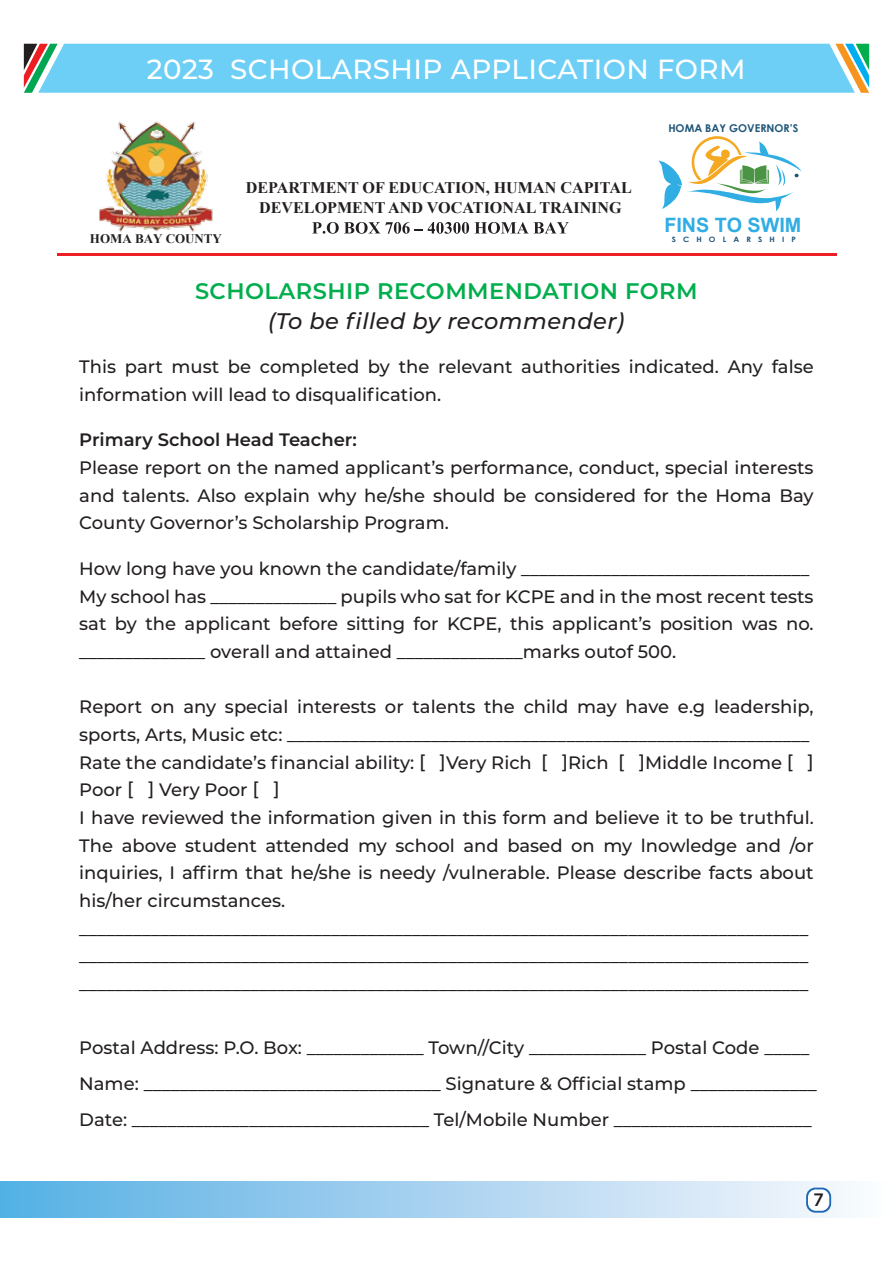
<style>
.page{position:relative;width:893px;height:1263px;background:#fff}
.page>*{position:absolute;margin:0;border:0;box-sizing:border-box;transform-origin:0 0}
.t1{font:500 27.6px "Montserrat";letter-spacing:.015em;color:#fff}
.t2{font:600 22.5px "Montserrat";letter-spacing:.02em;color:#00ae4d}
.t3{font:italic 500 22.5px "Montserrat";letter-spacing:.02em;color:#231f20}
.t4{font:700 19.8px "Arial";color:#30ade3}
.t5{font:500 18px/27.6px "Montserrat";color:#231f20}
.t6{font:600 18px "Montserrat";color:#231f20}
.t7{font:500 18px "Gotham";color:#231f20}
.t8{font:700 16.05px/19.4px "Times New Roman";color:#231f20;text-align:center}
.t9{font:700 13.05px "Times New Roman";letter-spacing:-.005em;color:#231f20}
.t10{font:700 10.8px "Century Gothic";color:#1e5479}
.t11{font:700 7.35px "Century Gothic";letter-spacing:.9em;color:#1e5479;scale:1.08 1}
</style>
<div class="page">
<div style="left:0;top:1182px;width:893px;height:35px;background:linear-gradient(to right,#57afe4,#fdf9fd)"></div>
<svg style="left:806px;top:1187px;width:25px;height:25px"></svg>
<div style="left:808px;top:1189px;width:21px;height:22px;background:#fff;border-radius:8px"></div>
<svg style="left:24px;top:44px;width:845px;height:49px;background:#71ccef"></svg>
<hr style="left:57px;top:254px;width:779px;height:2px;background:#ed1f24">
<svg style="left:312px;top:222px;width:257px;height:12px"></svg>
<img style="left:99px;top:121px;width:114px;height:111px">
<svg style="left:658px;top:136px;width:143px;height:75px"></svg>
<h1 class="t1" style="left:147px;top:50px;width:600px">2023 SCHOLARSHIP APPLICATION FORM</h1>
<p class="t9" style="left:90px;top:229px;width:134px">HOMA BAY COUNTY</p>
<p class="t8" style="left:246px;top:178px;width:387px">DEPARTMENT OF EDUCATION, HUMAN CAPITAL<br>DEVELOPMENT AND VOCATIONAL TRAINING</p>
<p class="t10" style="left:668px;top:120px;width:132px">HOMA BAY GOVERNOR’S</p>
<p class="t4" style="left:664px;top:212px;width:139px">FINS TO SWIM</p>
<p class="t11" style="left:672px;top:233px;width:116px">SCHOLARSHIP</p>
<p class="t2" style="left:195px;top:275px;width:504px">SCHOLARSHIP RECOMMENDATION FORM</p>
<p class="t3" style="left:268px;top:305px;width:358px">(To be filled by recommender)</p>
<p class="t5" style="left:79px;top:352px;width:736px">This part must be completed by the relevant authorities indicated. Any false information will lead to disqualification.</p>
<p class="t6" style="left:79px;top:427px;width:279px">Primary School Head Teacher:</p>
<p class="t5" style="left:79px;top:453px;width:736px;text-align:justify">Please report on the named applicant’s performance, conduct, special interests and talents. Also explain why he/she should be considered for the Homa Bay County Governor’s Scholarship Program.</p>
<p class="t5" style="left:79px;top:554px;width:736px">How long have you known the candidate/family ________________________________ My school has ______________ pupils who sat for KCPE and in the most recent tests sat by the applicant before sitting for KCPE, this applicant’s position was no. ______________ overall and attained ______________marks outof 500.</p>
<p class="t5" style="left:79px;top:692px;width:736px">Report on any special interests or talents the child may have e.g leadership, sports, Arts, Music etc: __________________________________________________________ Rate the candidate’s financial ability: [ ]Very Rich [ ]Rich [ ]Middle Income [ ] Poor [ ] Very Poor [ ]<br>I have reviewed the information given in this form and believe it to be truthful.<br>The above student attended my school and based on my lnowledge and /or inquiries, I affirm that he/she is needy /vulnerable. Please describe facts about his/her circumstances. _________________________________________________________________________________ _________________________________________________________________________________ _________________________________________________________________________________</p>
<p class="t5" style="left:79px;top:1029px;width:739px;line-height:36px">Postal Address: P.O. Box: _____________ Town//City _____________ Postal Code _____<br>Name: _________________________________ Signature &amp; Official stamp ______________<br>Date: _________________________________ Tel/Mobile Number ______________________</p>
<p class="t7" style="left:813px;top:1188px;width:12px">7</p>
</div>
